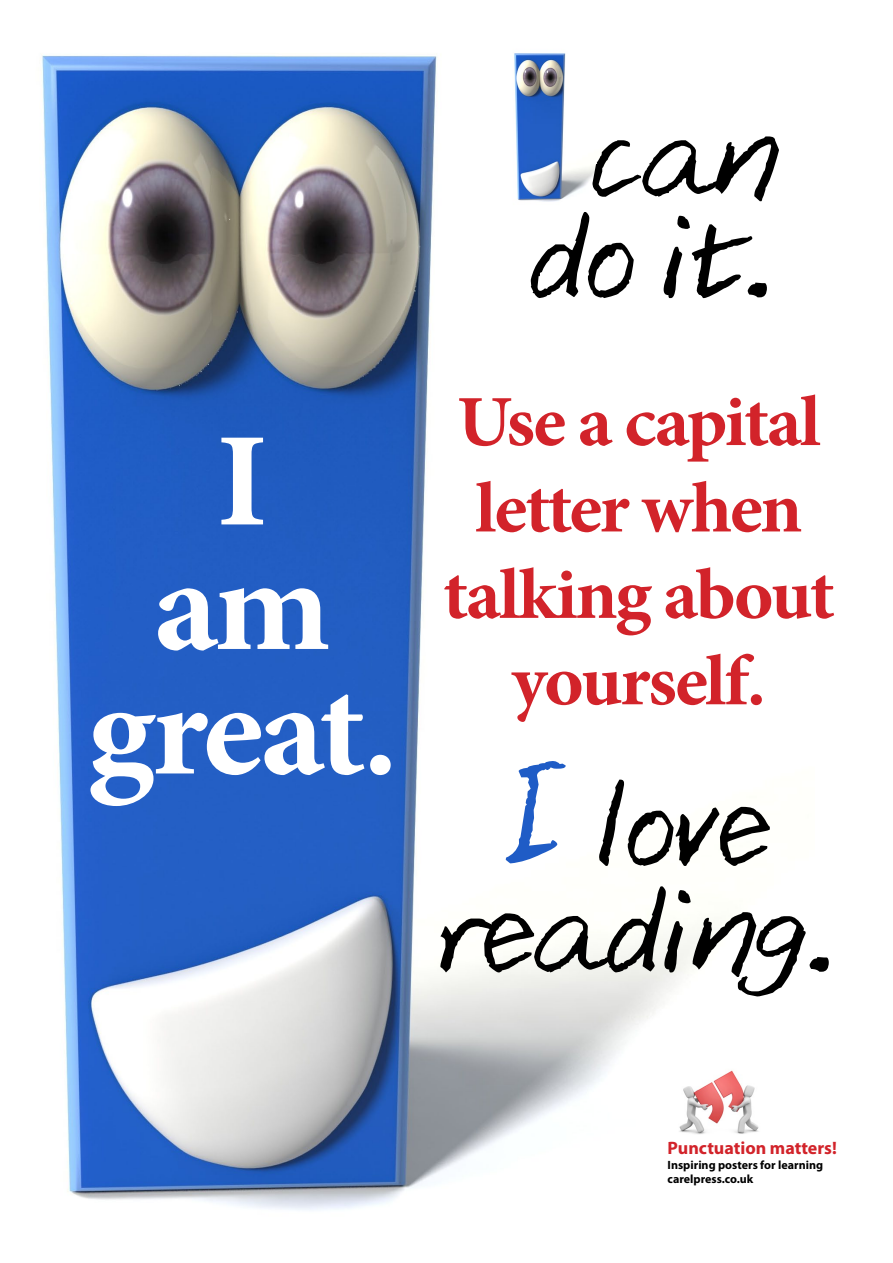
<style>
.page{position:relative;width:893px;height:1263px;background:#fff}
.page>*{position:absolute;margin:0;border:0;box-sizing:border-box;transform-origin:0 0}
.t1{font:700 133.5px/124.5px "Minion Pro";letter-spacing:-.035em;color:#fff;text-align:center;scale:1.04 1}
.t2{font:112.5px/106.5px "Aji Hand";color:#000;text-align:center}
.t3{font:700 72px/86.4px "Minion Pro";letter-spacing:-.03em;color:#d2232a;text-align:center;scale:1.04 1}
.t4{font:700 18px "Myriad Pro";color:#d2232a}
.t5{font:700 12px "Myriad Pro";color:#000}
.s1{font-size:138px;color:#1f5cc6}
</style>
<div class="page">
<img style="left:42px;top:55px;width:680px;height:1155px">
<img style="left:485px;top:53px;width:129px;height:157px">
<img style="left:668px;top:1063px;width:91px;height:78px">
<p class="t1" style="left:87px;top:418px;width:301px">I<br>am great.</p>
<p class="t2" style="left:592px;top:110px;width:189px">can</p>
<p class="t2" style="left:531px;top:211px;width:246px">do it.</p>
<p class="t3" style="left:443px;top:378px;width:378px">Use a capital letter when talking about yourself.</p>
<p class="t2" style="left:440px;top:779px;width:398px"><span class="s1">I</span> love reading.</p>
<p class="t4" style="left:668px;top:1136px;width:171px">Punctuation matters!</p>
<p class="t5" style="left:668px;top:1157px;width:157px">Inspiring posters for learning</p>
<p class="t5" style="left:668px;top:1171px;width:87px">carelpress.co.uk</p>
</div>
